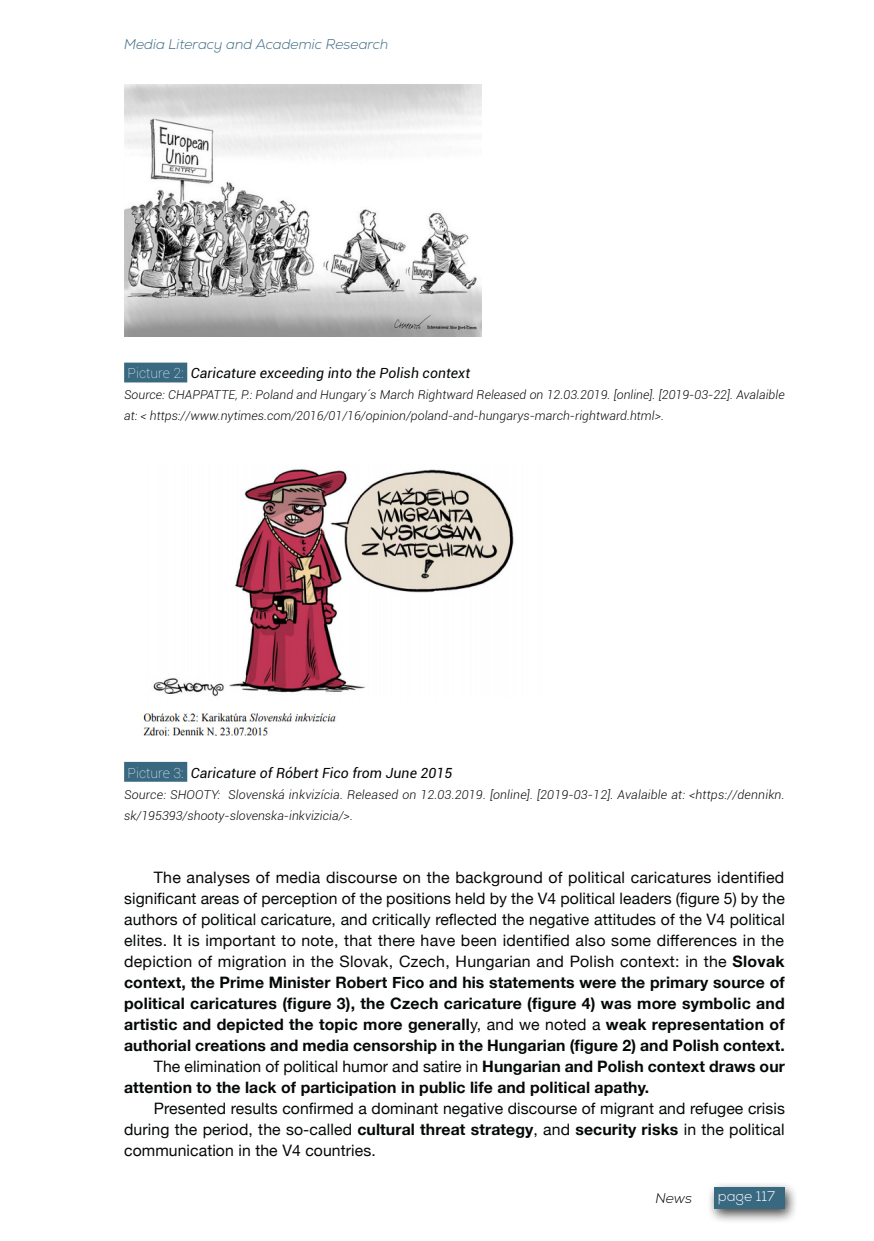
<style>
.page{position:relative;width:874px;height:1241px;background:#fff}
.page>*{position:absolute;margin:0;border:0;box-sizing:border-box;transform-origin:0 0}
.t1{font:15.75px/21px "Helvetica Neue";letter-spacing:.005em;color:#050808;text-align:justify}
.t2{font:700 15.75px "Helvetica Neue";letter-spacing:.005em;color:#050808}
.t3{font:italic 14px "Roboto";letter-spacing:.005em;color:#050808}
.t4{font:italic 300 14px "Nexa";color:#396881}
.t5{font:300 14px "Nexa";color:#fff}
.t6{font:italic 300 14px "Nexa";color:#000}
.t7{font:italic 300 12.25px/21px "Roboto";letter-spacing:.005em;color:#050808}
.s1{font-weight:100;font-style:normal;color:#fff}
.s2{font-weight:700}
.s3{font-weight:400}
</style>
<div class="page">
<div style="left:705px;top:1180px;width:92px;height:43px;background:#000;opacity:.75"></div>
<div style="left:713px;top:1186px;width:71px;height:21px;background:#396881"></div>
<div style="left:124px;top:362px;width:63px;height:20px;background:#396881"></div>
<div style="left:124px;top:761px;width:63px;height:20px;background:#396881"></div>
<img style="left:124px;top:84px;width:357px;height:252px">
<img style="left:141px;top:469px;width:373px;height:266px">
<p class="t4" style="left:124px;top:36px;width:266px">Media Literacy and Academic Research</p>
<p class="t3" style="left:127px;top:363px;width:344px"><span class="s1">Picture 2:</span> Caricature exceeding into the Polish context</p>
<p class="t7" style="left:124px;top:384px;width:661px">Source: CHAPPATTE, P.: Poland and Hungary´s March Rightward Released on 12.03.2019. [online]. [2019-03-22]. Avalaible at: &lt; https://www.nytimes.com/2016/01/16/opinion/poland-and-hungarys-march-rightward.html&gt;.</p>
<p class="t3" style="left:127px;top:762px;width:326px"><span class="s1">Picture 3:</span> Caricature of Róbert Fico from June 2015</p>
<p class="t7" style="left:124px;top:783px;width:661px">Source: SHOOTY: Slovenská inkvizícia. Released on 12.03.2019. [online]. [2019-03-12]. Avalaible at: &lt;https://dennikn. sk/195393/shooty-slovenska-inkvizicia/&gt;.</p>
<p class="t1" style="left:154px;top:867px;width:631px">The analyses of media discourse on the background of political caricatures identified</p>
<p class="t1" style="left:124px;top:888px;width:662px">significant areas of perception of the positions held by the V4 political leaders (figure 5) by the</p>
<p class="t1" style="left:124px;top:909px;width:662px">authors of political caricature, and critically reflected the negative attitudes of the V4 political</p>
<p class="t1" style="left:124px;top:930px;width:661px">elites. It is important to note, that there have been identified also some differences in the</p>
<p class="t1" style="left:124px;top:951px;width:661px">depiction of migration in the Slovak, Czech, Hungarian and Polish context: in the <span class="s2">Slovak</span></p>
<p class="t2" style="left:124px;top:969px;width:661px">context, the Prime Minister Robert Fico and his statements were the primary source of</p>
<p class="t2" style="left:124px;top:990px;width:661px">political caricatures (figure 3), the Czech caricature (figure 4) was more symbolic and</p>
<p class="t2" style="left:124px;top:1011px;width:661px">artistic and depicted the topic more generall<span class="s3">y, and we noted a</span> weak representation of</p>
<p class="t2" style="left:124px;top:1032px;width:662px">authorial creations and media censorship in the Hungarian (figure 2) and Polish context.</p>
<p class="t1" style="left:154px;top:1056px;width:632px">The elimination of political humor and satire in <span class="s2">Hungarian and Polish context draws our</span></p>
<p class="t2" style="left:124px;top:1074px;width:526px">attention to the lack of participation in public life and political apathy.</p>
<p class="t1" style="left:124px;top:1098px;width:662px;text-indent:30px">Presented results confirmed a dominant negative discourse of migrant and refugee crisis during the period, the so-called <span class="s2">cultural threat strategy</span>, and <span class="s2">security risks</span> in the political communication in the V4 countries.</p>
<p class="t6" style="left:655px;top:1189px;width:38px">News</p>
<p class="t5" style="left:717px;top:1187px;width:59px">page 117</p>
</div>
